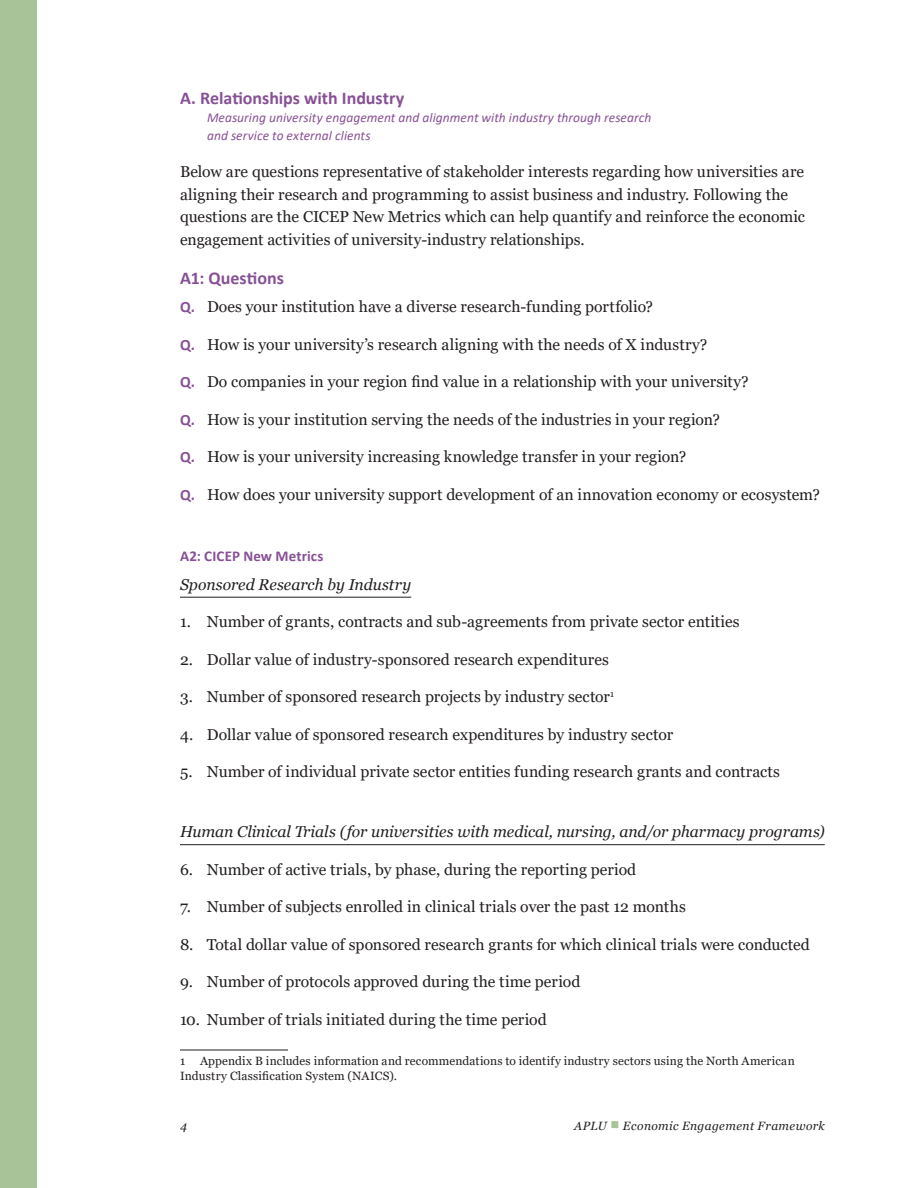
<style>
.page{position:relative;width:918px;height:1188px;background:#fff}
.page>*{position:absolute;margin:0;border:0;box-sizing:border-box;transform-origin:0 0}
._01_Body_bullet{font:700 18px "Calibri";color:#875195}
._02_Subhead_B{font:700 18px "Calibri";color:#875195}
._01_Body_bullet-2{font:15.75px "Georgia";letter-spacing:.005em;color:#231f20}
._01_Body{font:15.75px/22.5px "Georgia";letter-spacing:.005em;color:#231f20}
._01_Body-2{font:italic 15.75px "Georgia";letter-spacing:-.005em;color:#231f20}
._02_Subhead_B-2{font:700 15px "Calibri";letter-spacing:.01em;color:#875195}
._01_Body_bullet-3{font:italic 13.5px/18px "Calibri";letter-spacing:.005em;color:#875195}
._01_Body-3{font:12px/15px "Georgia";letter-spacing:.015em;color:#231f20}
.t1{font:italic 12px "Georgia";letter-spacing:.03em;color:#231f20}
.s1{font-family:"Calibri";font-weight:700;color:#875195}
.s2{color:#a9c399}
</style>
<div class="page">
<div style="left:0;top:0;width:37px;height:1188px;background:#a9c399"></div>
<hr style="left:180px;top:597px;width:231px;height:1px;background:#231f20">
<hr style="left:180px;top:844px;width:645px;height:1px;background:#231f20">
<hr style="left:180px;top:1050px;width:108px;height:1px;background:#231f20">
<p class="_01_Body_bullet" style="left:180px;top:85px;width:226px">A. Relationships with Industry</p>
<p class="_01_Body_bullet-3" style="left:207px;top:107px;width:446px">Measuring university engagement and alignment with industry through research and service to external clients</p>
<p class="_01_Body" style="left:180px;top:161px;width:627px">Below are questions representative of stakeholder interests regarding how universities are aligning their research and programming to assist business and industry. Following the questions are the CICEP New Metrics which can help quantify and reinforce the economic engagement activities of university-industry relationships.</p>
<p class="_02_Subhead_B" style="left:180px;top:265px;width:105px">A1: Questions</p>
<p class="_01_Body_bullet-2" style="left:180px;top:297px;width:475px"><span class="s1">Q.</span> Does your institution have a diverse research-funding portfolio?</p>
<p class="_01_Body_bullet-2" style="left:180px;top:335px;width:529px"><span class="s1">Q.</span> How is your university’s research aligning with the needs of X industry?</p>
<p class="_01_Body_bullet-2" style="left:180px;top:372px;width:570px"><span class="s1">Q.</span> Do companies in your region find value in a relationship with your university?</p>
<p class="_01_Body_bullet-2" style="left:180px;top:410px;width:542px"><span class="s1">Q.</span> How is your institution serving the needs of the industries in your region?</p>
<p class="_01_Body_bullet-2" style="left:180px;top:447px;width:508px"><span class="s1">Q.</span> How is your university increasing knowledge transfer in your region?</p>
<p class="_01_Body_bullet-2" style="left:180px;top:485px;width:642px"><span class="s1">Q.</span> How does your university support development of an innovation economy or ecosystem?</p>
<p class="_02_Subhead_B-2" style="left:180px;top:545px;width:145px">A2: CICEP New Metrics</p>
<p class="_01_Body-2" style="left:180px;top:574px;width:233px">Sponsored Research by Industry</p>
<p class="_01_Body_bullet-2" style="left:180px;top:612px;width:561px">1. Number of grants, contracts and sub-agreements from private sector entities</p>
<p class="_01_Body_bullet-2" style="left:180px;top:650px;width:431px">2. Dollar value of industry-sponsored research expenditures</p>
<p class="_01_Body_bullet-2" style="left:180px;top:687px;width:436px">3. Number of sponsored research projects by industry sector<sup>1</sup></p>
<p class="_01_Body_bullet-2" style="left:180px;top:725px;width:495px">4. Dollar value of sponsored research expenditures by industry sector</p>
<p class="_01_Body_bullet-2" style="left:180px;top:762px;width:602px">5. Number of individual private sector entities funding research grants and contracts</p>
<p class="_01_Body-2" style="left:180px;top:822px;width:646px">Human Clinical Trials (for universities with medical, nursing, and/or pharmacy programs)</p>
<p class="_01_Body_bullet-2" style="left:180px;top:860px;width:458px">6. Number of active trials, by phase, during the reporting period</p>
<p class="_01_Body_bullet-2" style="left:180px;top:897px;width:507px">7. Number of subjects enrolled in clinical trials over the past 12 months</p>
<p class="_01_Body_bullet-2" style="left:180px;top:935px;width:631px">8. Total dollar value of sponsored research grants for which clinical trials were conducted</p>
<p class="_01_Body_bullet-2" style="left:180px;top:972px;width:402px">9. Number of protocols approved during the time period</p>
<p class="_01_Body_bullet-2" style="left:180px;top:1010px;width:368px">10. Number of trials initiated during the time period</p>
<p class="_01_Body-3" style="left:180px;top:1054px;width:616px">1 Appendix B includes information and recommendations to identify industry sectors using the North American<br>Industry Classification System (NAICS).</p>
<p class="t1" style="left:180px;top:1118px;width:8px">4</p>
<p class="t1" style="left:574px;top:1118px;width:252px">APLU <span class="s2">■</span> Economic Engagement Framework</p>
</div>
